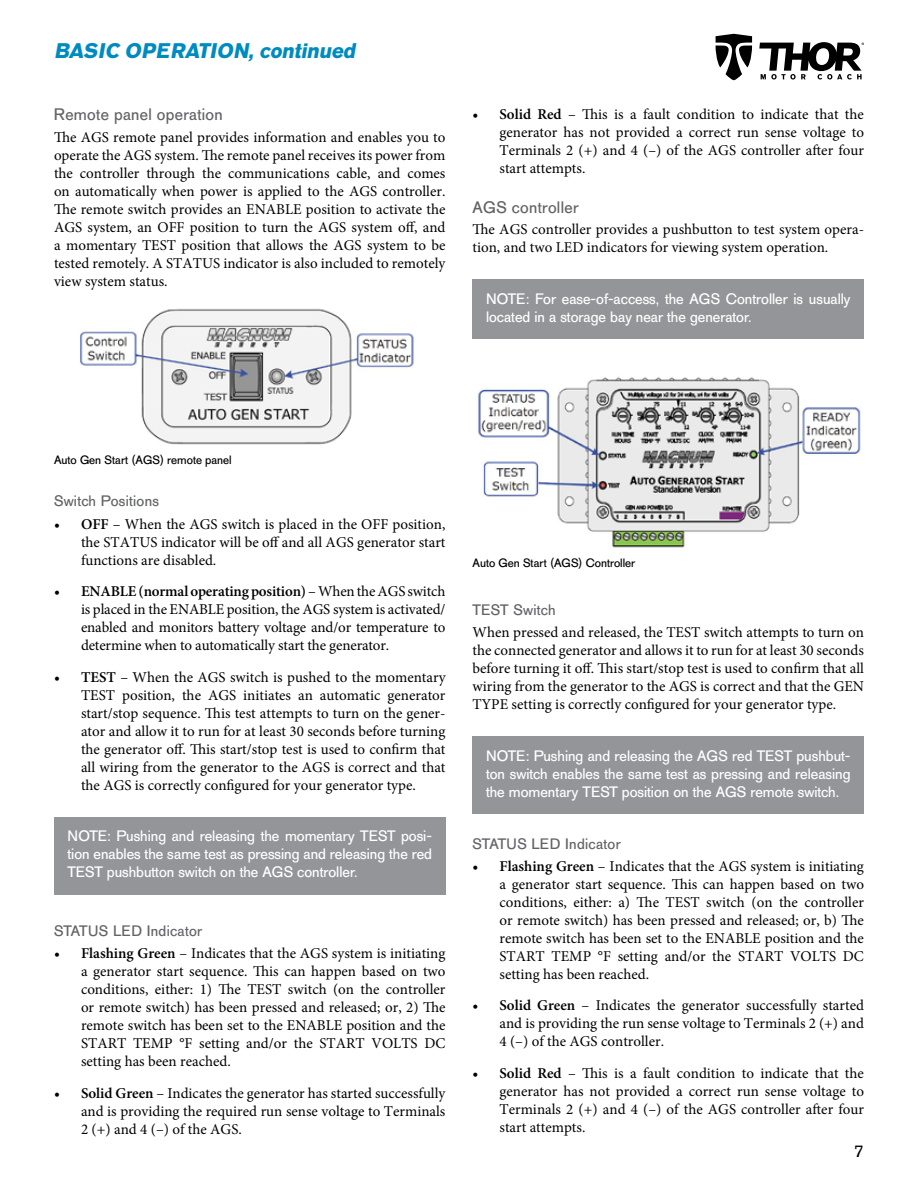
<style>
.page{position:relative;width:918px;height:1188px;background:#fff}
.page>*{position:absolute;margin:0;border:0;box-sizing:border-box;transform-origin:0 0}
.t1{font:italic 700 21px "AG Old Face";color:#008bc0}
.t2{font:16.5px "AG Old Face";letter-spacing:.02em;color:#636466}
.t3{font:16.5px "AG Old Face";color:#000}
.t4{font:15px/18px "Minion Pro";color:#000;text-align:justify}
.t5{font:15px/18px "AG Old Face";color:#fff;text-align:justify}
.t6{font:15px "AG Old Face";letter-spacing:.02em;color:#636466}
.t7{font:12px "AG Old Face";color:#000}
.s1{font-weight:600}
</style>
<div class="page">
<svg style="left:716px;top:34px;width:36px;height:46px"></svg>
<svg style="left:759px;top:42px;width:105px;height:38px"></svg>
<div style="left:54px;top:817px;width:392px;height:78px;background:#939598"></div>
<img style="left:80px;top:308px;width:334px;height:137px">
<div style="left:472px;top:279px;width:392px;height:60px;background:#939598"></div>
<img style="left:478px;top:377px;width:383px;height:171px">
<div style="left:472px;top:736px;width:392px;height:78px;background:#939598"></div>
<h1 class="t1" style="left:54px;top:38px;width:307px">BASIC OPERATION, continued</h1>
<p class="t2" style="left:54px;top:105px;width:170px">Remote panel operation</p>
<p class="t4" style="left:54px;top:128px;width:393px">The AGS remote panel provides information and enables you to operate the AGS system. The remote panel receives its power from the controller through the communications cable, and comes on automatically when power is applied to the AGS controller.<br>The remote switch provides an ENABLE position to activate the AGS system, an OFF position to turn the AGS system off, and a momentary TEST position that allows the AGS system to be tested remotely. A STATUS indicator is also included to remotely view system status.</p>
<p class="t4" style="left:500px;top:105px;width:366px;text-indent:-27px"><span class="s1">• Solid Red</span> – This is a fault condition to indicate that the generator has not provided a correct run sense voltage to Terminals 2 (+) and 4 (–) of the AGS controller after four start attempts.</p>
<p class="t2" style="left:472px;top:197px;width:108px">AGS controller</p>
<p class="t4" style="left:472px;top:220px;width:393px">The AGS controller provides a pushbutton to test system opera&shy;tion, and two LED indicators for viewing system operation.</p>
<p class="t5" style="left:486px;top:290px;width:366px">NOTE: For ease-of-access, the AGS Controller is usually located in a storage bay near the generator.</p>
<p class="t7" style="left:54px;top:453px;width:179px">Auto Gen Start (AGS) remote panel</p>
<p class="t6" style="left:54px;top:492px;width:107px">Switch Positions</p>
<p class="t4" style="left:81px;top:515px;width:366px;text-indent:-27px"><span class="s1">• OFF</span> – When the AGS switch is placed in the OFF position, the STATUS indicator will be off and all AGS generator start functions are disabled.</p>
<p class="t4" style="left:81px;top:582px;width:366px;text-indent:-27px"><span class="s1">• ENABLE (normal operating position)</span> – When the AGS switch is placed in the ENABLE position, the AGS system is activated/ enabled and monitors battery voltage and/or temperature to determine when to automatically start the generator.</p>
<p class="t4" style="left:81px;top:668px;width:366px;text-indent:-27px"><span class="s1">• TEST</span> – When the AGS switch is pushed to the momentary TEST position, the AGS initiates an automatic generator start/stop sequence. This test attempts to turn on the gener&shy;ator and allow it to run for at least 30 seconds before turning the generator off. This start/stop test is used to confirm that all wiring from the generator to the AGS is correct and that the AGS is correctly configured for your generator type.</p>
<p class="t5" style="left:68px;top:828px;width:366px">NOTE: Pushing and releasing the momentary TEST posi&shy;tion enables the same test as pressing and releasing the red TEST pushbutton switch on the AGS controller.</p>
<p class="t6" style="left:54px;top:922px;width:150px">STATUS LED Indicator</p>
<p class="t4" style="left:81px;top:945px;width:366px;text-indent:-27px"><span class="s1">• Flashing Green</span> – Indicates that the AGS system is initiating a generator start sequence. This can happen based on two conditions, either: 1) The TEST switch (on the controller or remote switch) has been pressed and released; or, 2) The remote switch has been set to the ENABLE position and the START TEMP °F setting and/or the START VOLTS DC setting has been reached.</p>
<p class="t4" style="left:81px;top:1084px;width:366px;text-indent:-27px"><span class="s1">• Solid Green</span> – Indicates the generator has started successfully and is providing the required run sense voltage to Terminals 2 (+) and 4 (–) of the AGS.</p>
<p class="t7" style="left:472px;top:556px;width:164px">Auto Gen Start (AGS) Controller</p>
<p class="t6" style="left:472px;top:601px;width:85px">TEST Switch</p>
<p class="t4" style="left:472px;top:623px;width:393px">When pressed and released, the TEST switch attempts to turn on the connected generator and allows it to run for at least 30 seconds before turning it off. This start/stop test is used to confirm that all wiring from the generator to the AGS is correct and that the GEN TYPE setting is correctly configured for your generator type.</p>
<p class="t5" style="left:486px;top:747px;width:366px">NOTE: Pushing and releasing the AGS red TEST pushbut&shy;ton switch enables the same test as pressing and releasing the momentary TEST position on the AGS remote switch.</p>
<p class="t6" style="left:472px;top:835px;width:150px">STATUS LED Indicator</p>
<p class="t4" style="left:500px;top:857px;width:366px;text-indent:-27px"><span class="s1">• Flashing Green</span> – Indicates that the AGS system is initiating a generator start sequence. This can happen based on two conditions, either: a) The TEST switch (on the controller or remote switch) has been pressed and released; or, b) The remote switch has been set to the ENABLE position and the START TEMP °F setting and/or the START VOLTS DC setting has been reached.</p>
<p class="t4" style="left:500px;top:997px;width:366px;text-indent:-27px"><span class="s1">• Solid Green</span> – Indicates the generator successfully started and is providing the run sense voltage to Terminals 2 (+) and 4 (–) of the AGS controller.</p>
<p class="t4" style="left:500px;top:1064px;width:366px;text-indent:-27px"><span class="s1">• Solid Red</span> – This is a fault condition to indicate that the generator has not provided a correct run sense voltage to Terminals 2 (+) and 4 (–) of the AGS controller after four start attempts.</p>
<p class="t3" style="left:854px;top:1141px;width:12px">7</p>
</div>
